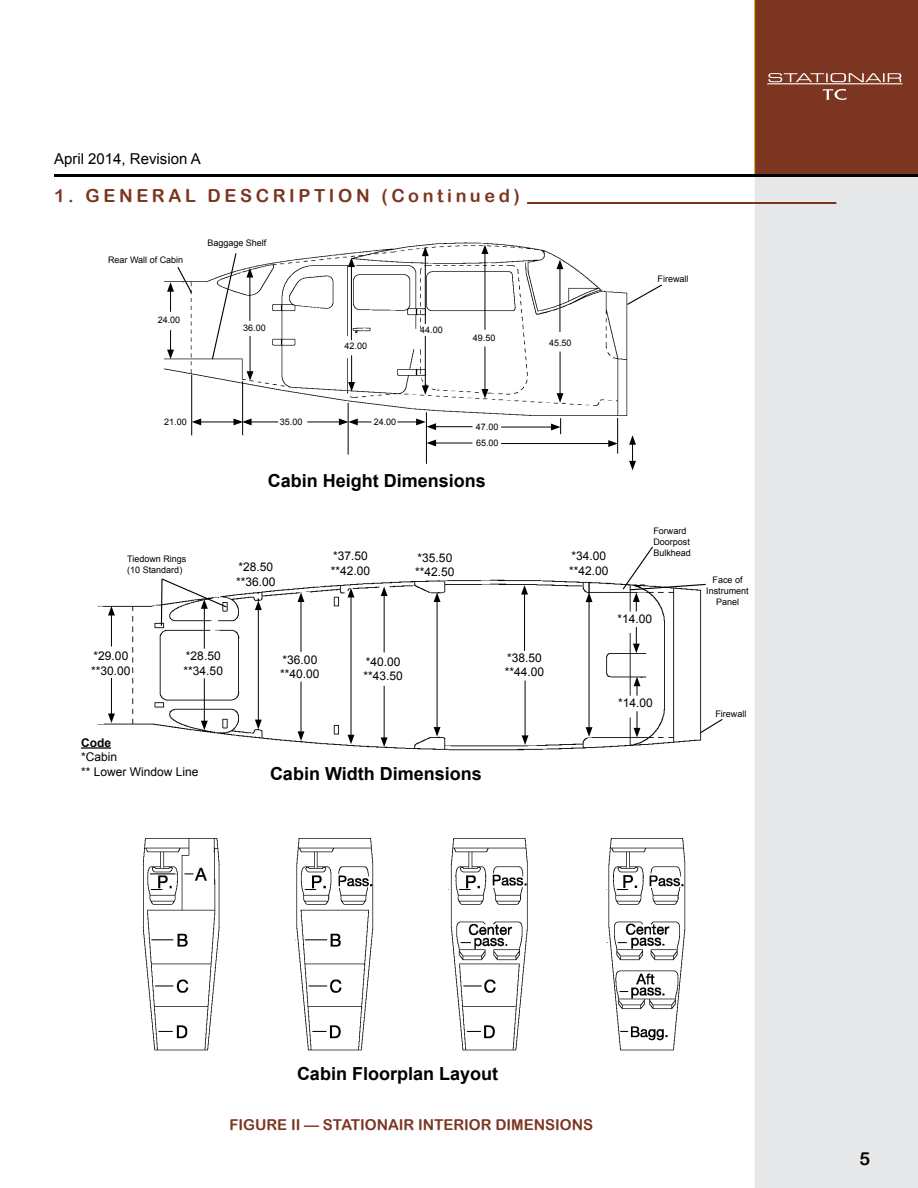
<style>
.page{position:relative;width:918px;height:1188px;background:#fff}
.page>*{position:absolute;margin:0;border:0;box-sizing:border-box;transform-origin:0 0}
.t1{font:700 18px "Arial";color:#000}
.t2{font:18px "Arial Rounded MT Bold";letter-spacing:.2em;color:#7c3520}
.t3{font:18px "Arial Rounded MT Bold";color:#000}
.t4{font:15px "Arial Rounded MT Bold";color:#7c3520}
.t5{font:15px "Arial";color:#000}
.t6{font:12px/14.4px "Arial";color:#000}
.t7{font:700 12px "Arial";color:#000}
.t8{font:9px/10.8px "Arial";color:#000}
</style>
<div class="page">
<div style="left:755px;top:177px;width:163px;height:1011px;background:#e6e7e8"></div>
<hr style="left:54px;top:174px;width:864px;height:3px;background:#000">
<div style="left:754px;top:0;width:164px;height:174px;background:#7c3520"></div>
<img style="left:97px;top:563px;width:702px;height:197px">
<img style="left:163px;top:242px;width:465px;height:195px">
<hr style="left:527px;top:202px;width:309px;height:2px;background:#7c3520">
<hr style="left:348px;top:403px;width:1px;height:51px;background:#000">
<svg style="left:626px;top:283px;width:36px;height:23px"></svg>
<svg style="left:629px;top:435px;width:7px;height:35px"></svg>
<hr style="left:485px;top:252px;width:1px;height:78px;background:#000">
<svg style="left:481px;top:244px;width:7px;height:10px"></svg>
<hr style="left:425px;top:254px;width:1px;height:70px;background:#000">
<svg style="left:422px;top:247px;width:7px;height:9px"></svg>
<hr style="left:249px;top:275px;width:1px;height:46px;background:#000">
<svg style="left:246px;top:268px;width:7px;height:10px"></svg>
<hr style="left:485px;top:347px;width:1px;height:44px;background:#000">
<svg style="left:481px;top:389px;width:7px;height:10px"></svg>
<hr style="left:425px;top:336px;width:1px;height:52px;background:#000">
<svg style="left:422px;top:385px;width:7px;height:10px"></svg>
<svg style="left:167px;top:330px;width:7px;height:29px"></svg>
<hr style="left:250px;top:336px;width:1px;height:38px;background:#000">
<svg style="left:247px;top:371px;width:7px;height:10px"></svg>
<svg style="left:633px;top:627px;width:7px;height:26px"></svg>
<hr style="left:111px;top:678px;width:1px;height:38px;background:#000">
<svg style="left:108px;top:714px;width:7px;height:9px"></svg>
<hr style="left:111px;top:613px;width:1px;height:33px;background:#000">
<svg style="left:108px;top:606px;width:7px;height:9px"></svg>
<hr style="left:589px;top:600px;width:1px;height:130px;background:#000">
<svg style="left:586px;top:727px;width:7px;height:10px"></svg>
<svg style="left:586px;top:593px;width:7px;height:9px"></svg>
<hr style="left:81px;top:747px;width:30px;height:2px;background:#000">
<svg style="left:211px;top:252px;width:26px;height:108px"></svg>
<svg style="left:167px;top:266px;width:26px;height:46px"></svg>
<hr style="left:191px;top:375px;width:1px;height:60px;background:#000">
<hr style="left:560px;top:267px;width:1px;height:65px;background:#000">
<svg style="left:556px;top:260px;width:7px;height:9px"></svg>
<hr style="left:560px;top:352px;width:1px;height:44px;background:#000">
<svg style="left:557px;top:393px;width:7px;height:10px"></svg>
<hr style="left:617px;top:418px;width:1px;height:36px;background:#000">
<hr style="left:242px;top:381px;width:1px;height:54px;background:#000">
<hr style="left:307px;top:422px;width:34px;height:1px;background:#000">
<svg style="left:339px;top:418px;width:33px;height:7px"></svg>
<hr style="left:501px;top:443px;width:110px;height:1px;background:#000">
<svg style="left:608px;top:440px;width:10px;height:7px"></svg>
<hr style="left:501px;top:427px;width:52px;height:1px;background:#000">
<svg style="left:551px;top:418px;width:10px;height:16px"></svg>
<hr style="left:434px;top:443px;width:38px;height:1px;background:#000">
<svg style="left:427px;top:440px;width:9px;height:6px"></svg>
<hr style="left:434px;top:426px;width:38px;height:1px;background:#000">
<svg style="left:397px;top:418px;width:39px;height:12px"></svg>
<hr style="left:384px;top:594px;width:1px;height:58px;background:#000">
<svg style="left:381px;top:587px;width:7px;height:9px"></svg>
<hr style="left:384px;top:686px;width:1px;height:54px;background:#000">
<svg style="left:381px;top:737px;width:7px;height:10px"></svg>
<svg style="left:699px;top:718px;width:25px;height:16px"></svg>
<hr style="left:351px;top:265px;width:1px;height:75px;background:#000">
<svg style="left:348px;top:258px;width:7px;height:9px"></svg>
<svg style="left:348px;top:355px;width:7px;height:37px"></svg>
<hr style="left:199px;top:422px;width:37px;height:1px;background:#000">
<svg style="left:234px;top:418px;width:44px;height:7px"></svg>
<svg style="left:192px;top:418px;width:9px;height:7px"></svg>
<hr style="left:426px;top:412px;width:1px;height:52px;background:#000">
<hr style="left:525px;top:681px;width:1px;height:57px;background:#000">
<svg style="left:522px;top:735px;width:7px;height:10px"></svg>
<svg style="left:622px;top:546px;width:85px;height:65px"></svg>
<svg style="left:634px;top:711px;width:6px;height:26px"></svg>
<svg style="left:634px;top:677px;width:6px;height:19px"></svg>
<hr style="left:524px;top:592px;width:1px;height:59px;background:#000">
<svg style="left:521px;top:585px;width:7px;height:10px"></svg>
<hr style="left:437px;top:600px;width:1px;height:129px;background:#000">
<svg style="left:434px;top:727px;width:7px;height:10px"></svg>
<svg style="left:434px;top:592px;width:7px;height:10px"></svg>
<hr style="left:351px;top:595px;width:1px;height:142px;background:#000">
<svg style="left:348px;top:735px;width:6px;height:9px"></svg>
<svg style="left:348px;top:588px;width:6px;height:9px"></svg>
<hr style="left:301px;top:600px;width:1px;height:52px;background:#000">
<svg style="left:298px;top:592px;width:6px;height:10px"></svg>
<hr style="left:301px;top:682px;width:1px;height:52px;background:#000">
<svg style="left:298px;top:731px;width:6px;height:10px"></svg>
<hr style="left:258px;top:608px;width:1px;height:114px;background:#000">
<svg style="left:255px;top:720px;width:7px;height:9px"></svg>
<svg style="left:255px;top:601px;width:7px;height:9px"></svg>
<hr style="left:204px;top:606px;width:1px;height:43px;background:#000">
<svg style="left:160px;top:578px;width:68px;height:49px"></svg>
<hr style="left:204px;top:678px;width:1px;height:45px;background:#000">
<svg style="left:201px;top:721px;width:7px;height:9px"></svg>
<img style="left:142px;top:838px;width:544px;height:213px">
<h2 class="t5" style="left:54px;top:149px;width:148px">April 2014, Revision A</h2>
<h1 class="t2" style="left:54px;top:185px;width:66px">1. GENERAL</h1>
<h1 class="t2" style="left:208px;top:185px;width:33px">DESCRIPTION</h1>
<h1 class="t2" style="left:381px;top:185px;width:140px">(CONTINUED)</h1>
<p class="t8" style="left:108px;top:255px;width:77px">Rear Wall of Cabin</p>
<p class="t8" style="left:158px;top:314px;width:24px">24.00</p>
<p class="t8" style="left:207px;top:238px;width:61px">Baggage Shelf</p>
<p class="t8" style="left:243px;top:323px;width:24px">36.00</p>
<p class="t8" style="left:420px;top:325px;width:24px">44.00</p>
<p class="t8" style="left:345px;top:341px;width:24px">42.00</p>
<p class="t8" style="left:473px;top:333px;width:24px">49.50</p>
<p class="t8" style="left:549px;top:337px;width:24px">45.50</p>
<p class="t8" style="left:658px;top:273px;width:32px">Firewall</p>
<p class="t8" style="left:164px;top:417px;width:24px">21.00</p>
<p class="t8" style="left:280px;top:417px;width:24px">35.00</p>
<p class="t8" style="left:374px;top:417px;width:24px">24.00</p>
<p class="t8" style="left:476px;top:421px;width:24px">47.00</p>
<p class="t8" style="left:476px;top:438px;width:24px">65.00</p>
<h1 class="t1" style="left:268px;top:468px;width:220px">Cabin Height Dimensions</h1>
<p class="t8" style="left:127px;top:554px;width:61px">Tiedown Rings (10 Standard)</p>
<h3 class="t6" style="left:236px;top:560px;width:41px">*28.50 **36.00</h3>
<h3 class="t6" style="left:331px;top:549px;width:41px">*37.50 **42.00</h3>
<h3 class="t6" style="left:415px;top:551px;width:41px">*35.50 **42.50</h3>
<h3 class="t6" style="left:569px;top:549px;width:41px">*34.00 **42.00</h3>
<p class="t8" style="left:653px;top:526px;width:39px">Forward<br>Doorpost<br>Bulkhead</p>
<p class="t8" style="left:706px;top:574px;width:44px;text-align:center">Face of<br>Instrument<br>Panel</p>
<h3 class="t6" style="left:617px;top:611px;width:36px">*14.00</h3>
<h3 class="t6" style="left:91px;top:649px;width:41px">*29.00 **30.00</h3>
<h3 class="t6" style="left:184px;top:649px;width:41px">*28.50 **34.50</h3>
<h3 class="t6" style="left:280px;top:653px;width:41px">*36.00 **40.00</h3>
<h3 class="t6" style="left:363px;top:654px;width:41px">*40.00 **43.50</h3>
<h3 class="t6" style="left:505px;top:651px;width:41px">*38.50 **44.00</h3>
<h3 class="t6" style="left:618px;top:695px;width:36px">*14.00</h3>
<p class="t8" style="left:716px;top:708px;width:32px">Firewall</p>
<h3 class="t7" style="left:81px;top:735px;width:31px">Code</h3>
<h3 class="t6" style="left:81px;top:750px;width:119px">*Cabin<br>** Lower Window Line</h3>
<h1 class="t1" style="left:270px;top:761px;width:213px">Cabin Width Dimensions</h1>
<h1 class="t1" style="left:297px;top:1062px;width:203px">Cabin Floorplan Layout</h1>
<h2 class="t4" style="left:230px;top:1116px;width:365px">FIGURE II — STATIONAIR INTERIOR DIMENSIONS</h2>
<h1 class="t3" style="left:859px;top:1148px;width:12px">5</h1>
</div>
